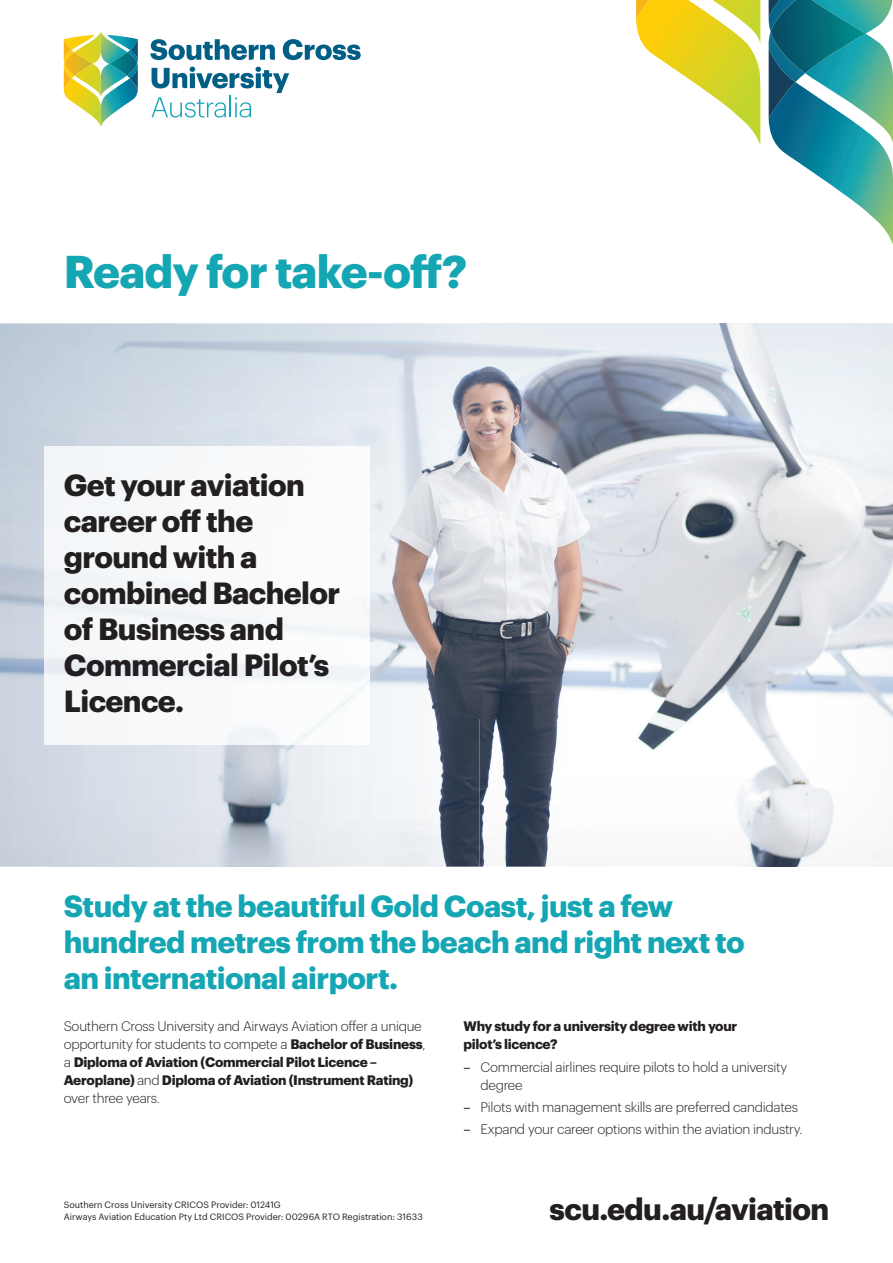
<style>
.page{position:relative;width:893px;height:1263px;background:#fff}
.page>*{position:absolute;margin:0;border:0;box-sizing:border-box;transform-origin:0 0}
.t1{font:700 45px "Graphik";letter-spacing:-.02em;color:#15a6b4}
.t2{font:700 30px/36px "Graphik";letter-spacing:-.02em;color:#231f20}
.t3{font:700 30px/36px "Graphik";letter-spacing:-.02em;color:#15a6b4}
.t4{font:300 13.5px/18px "Graphik";letter-spacing:-.02em;color:#231f20}
.t5{font:700 13.5px/18px "Graphik";letter-spacing:-.02em;color:#231f20}
.t6{font:9px/12px "Graphik";color:#231f20}
.s1{font-weight:700}
.s2{font-weight:400}
</style>
<div class="page">
<img style="left:479px;top:323px;width:414px;height:395px">
<img style="left:479px;top:718px;width:414px;height:149px">
<img style="left:0;top:323px;width:479px;height:148px">
<img style="left:0;top:471px;width:53px;height:396px">
<img style="left:370px;top:471px;width:109px;height:247px">
<img style="left:53px;top:744px;width:266px;height:123px">
<img style="left:319px;top:718px;width:160px;height:149px">
<svg style="left:636px;top:0;width:124px;height:144px"></svg>
<img style="left:636px;top:0;width:13px;height:19px">
<svg style="left:769px;top:0;width:124px;height:245px"></svg>
<img style="left:769px;top:47px;width:26px;height:71px">
<svg style="left:150px;top:39px;width:125px;height:21px"></svg>
<svg style="left:283px;top:39px;width:78px;height:21px"></svg>
<svg style="left:64px;top:32px;width:74px;height:95px"></svg>
<img style="left:130px;top:68px;width:8px;height:21px">
<svg style="left:152px;top:67px;width:137px;height:51px"></svg>
<img style="left:45px;top:447px;width:325px;height:297px">
<h1 class="t1" style="left:64px;top:237px;width:405px">Ready for take-off?</h1>
<h2 class="t2" style="left:64px;top:465px;width:278px">Get your aviation career off the ground with a combined Bachelor of Business and<br>Commercial Pilot’s<br>Licence.</h2>
<h2 class="t3" style="left:64px;top:885px;width:683px">Study at the beautiful Gold Coast, just a few hundred metres from the beach and right next to an international airport.</h2>
<p class="t4" style="left:64px;top:1016px;width:363px">Southern Cross University and Airways Aviation offer a unique opportunity for students to compete a <span class="s1">Bachelor of Business</span>, a <span class="s1">Diploma of Aviation (Commercial Pilot Licence – Aeroplane)</span> and <span class="s1">Diploma of Aviation (Instrument Rating) </span>over three years.</p>
<p class="t5" style="left:463px;top:1016px;width:275px">Why study for a university degree with your pilot’s licence?</p>
<p class="t4" style="left:480px;top:1056px;width:308px;text-indent:-17px"><span class="s2">–</span> Commercial airlines require pilots to hold a university degree</p>
<p class="t4" style="left:463px;top:1097px;width:336px"><span class="s2">–</span> Pilots with management skills are preferred candidates</p>
<p class="t4" style="left:463px;top:1119px;width:341px"><span class="s2">–</span> Expand your career options within the aviation industry.</p>
<p class="t6" style="left:64px;top:1198px;width:361px">Southern Cross University CRICOS Provider: 01241G<br>Airways Aviation Education Pty Ltd CRICOS Provider: 00296A RTO Registration: 31633</p>
<h2 class="t2" style="left:550px;top:1189px;width:281px">scu.edu.au/aviation</h2>
</div>
